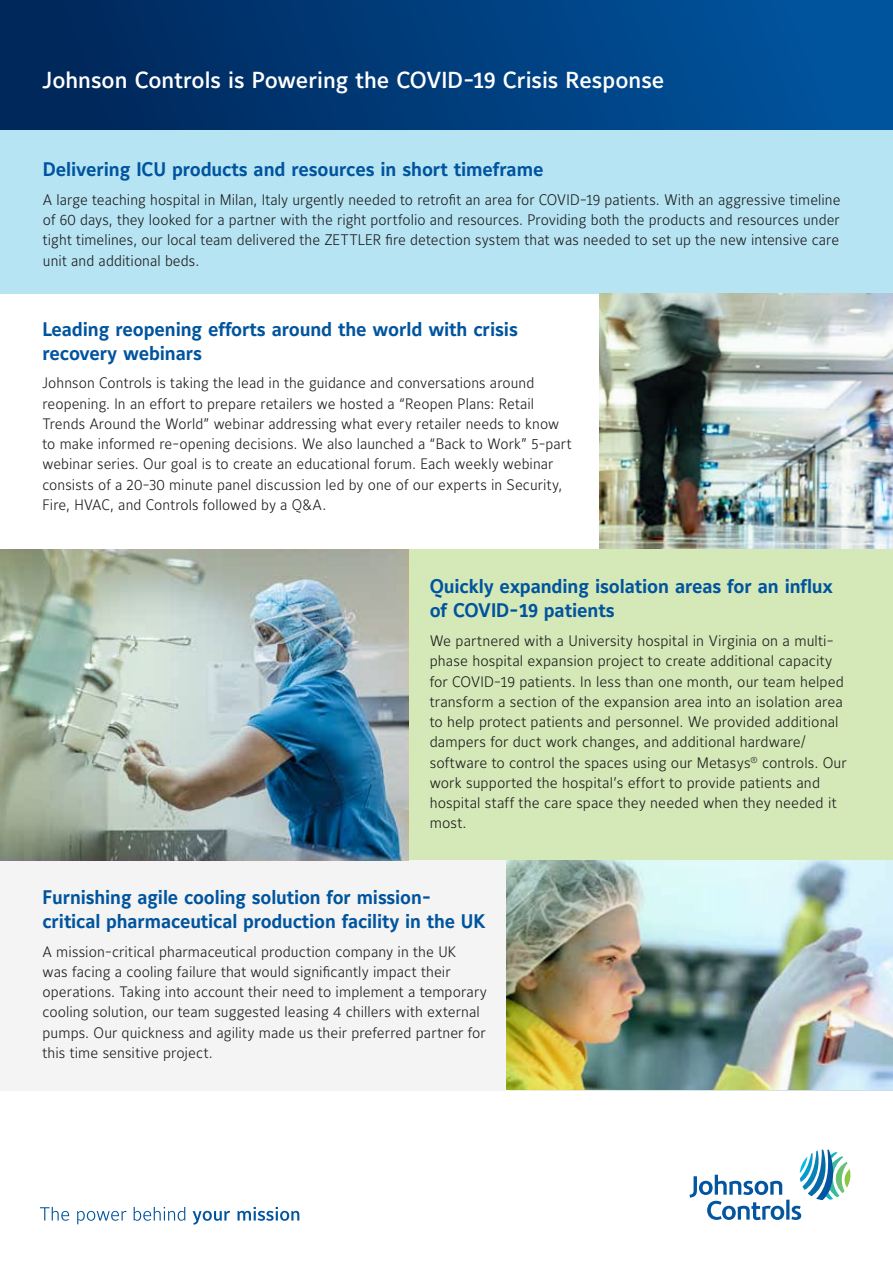
<style>
.page{position:relative;width:893px;height:1263px;background:#fff}
.page>*{position:absolute;margin:0;border:0;box-sizing:border-box;transform-origin:0 0}
.t1{font:500 22.95px "Maurea Jci Lf ML";color:#fff}
.t2{font:700 19.5px/24px "Maurea Jci Lf ML";letter-spacing:-.005em;color:#00549e}
.t3{font:300 15.15px/20.2px "Maurea Jci Lf ML";letter-spacing:.005em;color:#1c1c1c;text-align:justify}
.t4{font:300 15px/20.2px "Maurea Jci Lf ML";letter-spacing:.005em;color:#1c1c1c}
</style>
<div class="page">
<svg style="left:689px;top:1149px;width:161px;height:71px"></svg>
<svg style="left:40px;top:1207px;width:259px;height:18px"></svg>
<div style="left:0;top:0;width:893px;height:131px;background:linear-gradient(to right,#002456,#0056a2)"></div>
<div style="left:0;top:130px;width:893px;height:163px;background:#b7e4f3"></div>
<div style="left:0;top:860px;width:508px;height:231px;background:#f4f4f4"></div>
<img style="left:506px;top:860px;width:387px;height:231px">
<img style="left:599px;top:293px;width:294px;height:256px">
<div style="left:396px;top:549px;width:497px;height:310px;background:#d5e8b7"></div>
<img style="left:0;top:549px;width:408px;height:310px">
<h1 class="t1" style="left:43px;top:66px;width:623px">Johnson Controls is Powering the COVID-19 Crisis Response</h1>
<h2 class="t2" style="left:43px;top:158px;width:502px">Delivering ICU products and resources in short timeframe</h2>
<p class="t3" style="left:43px;top:189px;width:799px">A large teaching hospital in Milan, Italy urgently needed to retrofit an area for COVID-19 patients. With an aggressive timeline of 60 days, they looked for a partner with the right portfolio and resources. Providing both the products and resources under tight timelines, our local team delivered the ZETTLER fire detection system that was needed to set up the new intensive care unit and additional beds.</p>
<h2 class="t2" style="left:43px;top:317px;width:477px">Leading reopening efforts around the world with crisis recovery webinars</h2>
<p class="t4" style="left:43px;top:373px;width:530px">Johnson Controls is taking the lead in the guidance and conversations around reopening. In an effort to prepare retailers we hosted a “Reopen Plans: Retail Trends Around the World” webinar addressing what every retailer needs to know to make informed re-opening decisions. We also launched a “Back to Work” 5-part webinar series. Our goal is to create an educational forum. Each weekly webinar consists of a 20-30 minute panel discussion led by one of our experts in Security, Fire, HVAC, and Controls followed by a Q&amp;A.</p>
<h2 class="t2" style="left:430px;top:575px;width:405px">Quickly expanding isolation areas for an influx of COVID-19 patients</h2>
<p class="t4" style="left:430px;top:630px;width:419px">We partnered with a University hospital in Virginia on a multi&shy;phase hospital expansion project to create additional capacity for COVID-19 patients. In less than one month, our team helped transform a section of the expansion area into an isolation area to help protect patients and personnel. We provided additional dampers for duct work changes, and additional hardware/ software to control the spaces using our Metasys<sup>®</sup> controls. Our work supported the hospital’s effort to provide patients and hospital staff the care space they needed when they needed it most.</p>
<h2 class="t2" style="left:43px;top:885px;width:445px">Furnishing agile cooling solution for mission&shy;critical pharmaceutical production facility in the UK</h2>
<p class="t4" style="left:43px;top:941px;width:446px">A mission-critical pharmaceutical production company in the UK<br>was facing a cooling failure that would significantly impact their operations. Taking into account their need to implement a temporary cooling solution, our team suggested leasing 4 chillers with external pumps. Our quickness and agility made us their preferred partner for this time sensitive project.</p>
</div>
